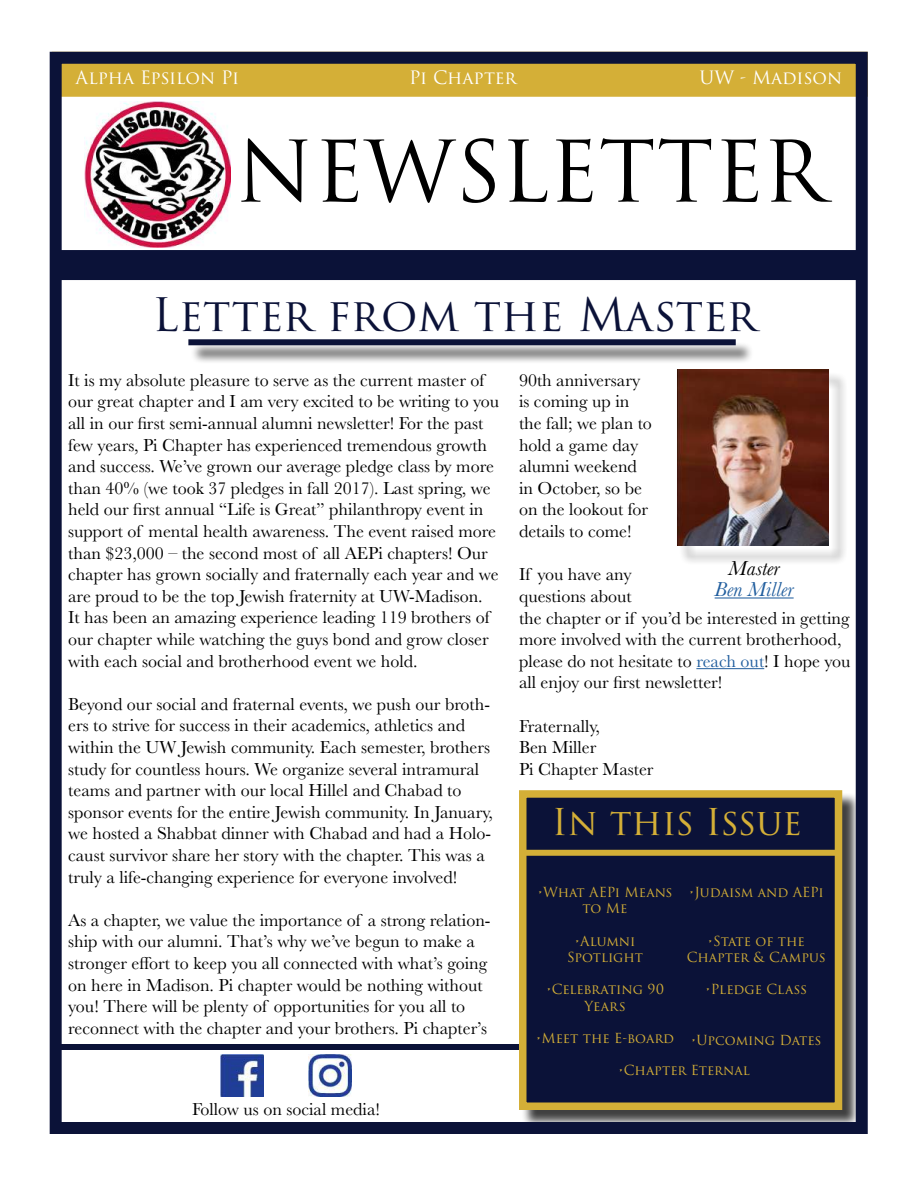
<style>
.page{position:relative;width:918px;height:1188px;background:#fff}
.page>*{position:absolute;margin:0;border:0;box-sizing:border-box;transform-origin:0 0}
.t1{font:82.5px "Trajan Pro 3";color:#000}
.t2{font:45px "Trajan Pro 3";color:#0b1238}
.t3{font:36px "Trajan Pro 3";letter-spacing:-.005em;color:#d4af37}
.t4{font:italic 21px "Baskerville";color:#215e9e}
.t5{font:italic 21px "Baskerville";color:#000}
.t6{font:18px/21.6px "Baskerville";color:#000}
.t7{font:18px "Trajan Pro 3";color:#fff}
.t8{font:13.5px/16.2px "Trajan Pro 3";color:#d4af37;text-align:center}
.s1{color:#215e9e}
</style>
<div class="page">
<div style="left:54px;top:1044px;width:465px;height:6px;background:#0b1238"></div>
<div style="left:54px;top:250px;width:810px;height:30px;background:#0b1238"></div>
<div style="left:52px;top:52px;width:816px;height:45px;background:#d4af37"></div>
<div style="left:521px;top:793px;width:340px;height:336px;background:#000;opacity:.75"></div>
<div style="left:519px;top:790px;width:323px;height:320px;background:#0b1238;border:8px solid #d4af37"></div>
<div style="left:525px;top:850px;width:314px;height:6px;background:#d4af37"></div>
<div style="left:191px;top:342px;width:563px;height:22px;background:#000;opacity:.75"></div>
<div style="left:188px;top:339px;width:548px;height:6px;background:#0b1238"></div>
<img style="left:220px;top:1054px;width:43px;height:42px">
<div style="left:50px;top:52px;width:818px;height:1082px;border:12px solid #0b1238"></div>
<div style="left:679px;top:372px;width:169px;height:193px;background:#000;opacity:.75"></div>
<img style="left:678px;top:370px;width:151px;height:176px">
<hr style="left:696px;top:668px;width:68px;height:1px;background:#215e9e">
<img style="left:84px;top:101px;width:147px;height:147px">
<img style="left:308px;top:1054px;width:43px;height:42px">
<hr style="left:715px;top:597px;width:79px;height:2px;background:#215e9e">
<p class="t7" style="left:76px;top:65px;width:165px">Alpha Epsilon Pi</p>
<p class="t7" style="left:409px;top:65px;width:109px">Pi Chapter</p>
<p class="t7" style="left:700px;top:65px;width:144px">UW - Madison</p>
<h1 class="t1" style="left:236px;top:115px;width:590px">NEWSLETTER</h1>
<h2 class="t2" style="left:152px;top:284px;width:606px">Letter from the Master</h2>
<p class="t6" style="left:68px;top:369px;width:433px">It is my absolute pleasure to serve as the current master of our great chapter and I am very excited to be writing to you all in our first semi-annual alumni newsletter! For the past few years, Pi Chapter has experienced tremendous growth and success. We’ve grown our average pledge class by more than 40% (we took 37 pledges in fall 2017). Last spring, we held our first annual “Life is Great” philanthropy event in support of mental health awareness. The event raised more than $23,000 – the second most of all AEPi chapters! Our chapter has grown socially and fraternally each year and we are proud to be the top Jewish fraternity at UW-Madison.<br>It has been an amazing experience leading 119 brothers of our chapter while watching the guys bond and grow closer with each social and brotherhood event we hold.</p>
<p class="t6" style="left:68px;top:693px;width:426px">Beyond our social and fraternal events, we push our broth&shy;ers to strive for success in their academics, athletics and within the UW Jewish community. Each semester, brothers study for countless hours. We organize several intramural teams and partner with our local Hillel and Chabad to sponsor events for the entire Jewish community. In January, we hosted a Shabbat dinner with Chabad and had a Holo&shy;caust survivor share her story with the chapter. This was a truly a life-changing experience for everyone involved!</p>
<p class="t6" style="left:68px;top:909px;width:424px">As a chapter, we value the importance of a strong relation&shy;ship with our alumni. That’s why we’ve begun to make a stronger effort to keep you all connected with what’s going on here in Madison. Pi chapter would be nothing without you! There will be plenty of opportunities for you all to reconnect with the chapter and your brothers. Pi chapter’s</p>
<p class="t6" style="left:192px;top:1099px;width:189px">Follow us on social media!</p>
<p class="t6" style="left:519px;top:369px;width:134px">90th anniversary is coming up in the fall; we plan to hold a game day alumni weekend in October, so be on the lookout for details to come!</p>
<p class="t6" style="left:519px;top:564px;width:333px">If you have any<br>questions about<br>the chapter or if you’d be interested in getting more involved with the current brotherhood, please do not hesitate to <span class="s1">reach out</span>! I hope you all enjoy our first newsletter!</p>
<p class="t6" style="left:519px;top:715px;width:136px">Fraternally,<br>Ben Miller<br>Pi Chapter Master</p>
<p class="t5" style="left:729px;top:554px;width:53px">Master</p>
<p class="t4" style="left:715px;top:575px;width:81px">Ben Miller</p>
<h3 class="t3" style="left:552px;top:797px;width:252px">In this Issue</h3>
<p class="t8" style="left:538px;top:885px;width:136px">•What AEPi Means to Me</p>
<p class="t8" style="left:567px;top:933px;width:77px">•Alumni<br>Spotlight</p>
<p class="t8" style="left:546px;top:982px;width:120px">•Celebrating 90<br>Years</p>
<p class="t8" style="left:536px;top:1031px;width:140px">•Meet the E-board</p>
<p class="t8" style="left:689px;top:885px;width:136px">•Judaism and AEPi</p>
<p class="t8" style="left:687px;top:933px;width:140px">•State of the<br>Chapter &amp; Campus</p>
<p class="t8" style="left:705px;top:982px;width:103px">•Pledge Class</p>
<p class="t8" style="left:691px;top:1032px;width:132px">•Upcoming Dates</p>
<p class="t8" style="left:618px;top:1063px;width:133px">•Chapter Eternal</p>
</div>
